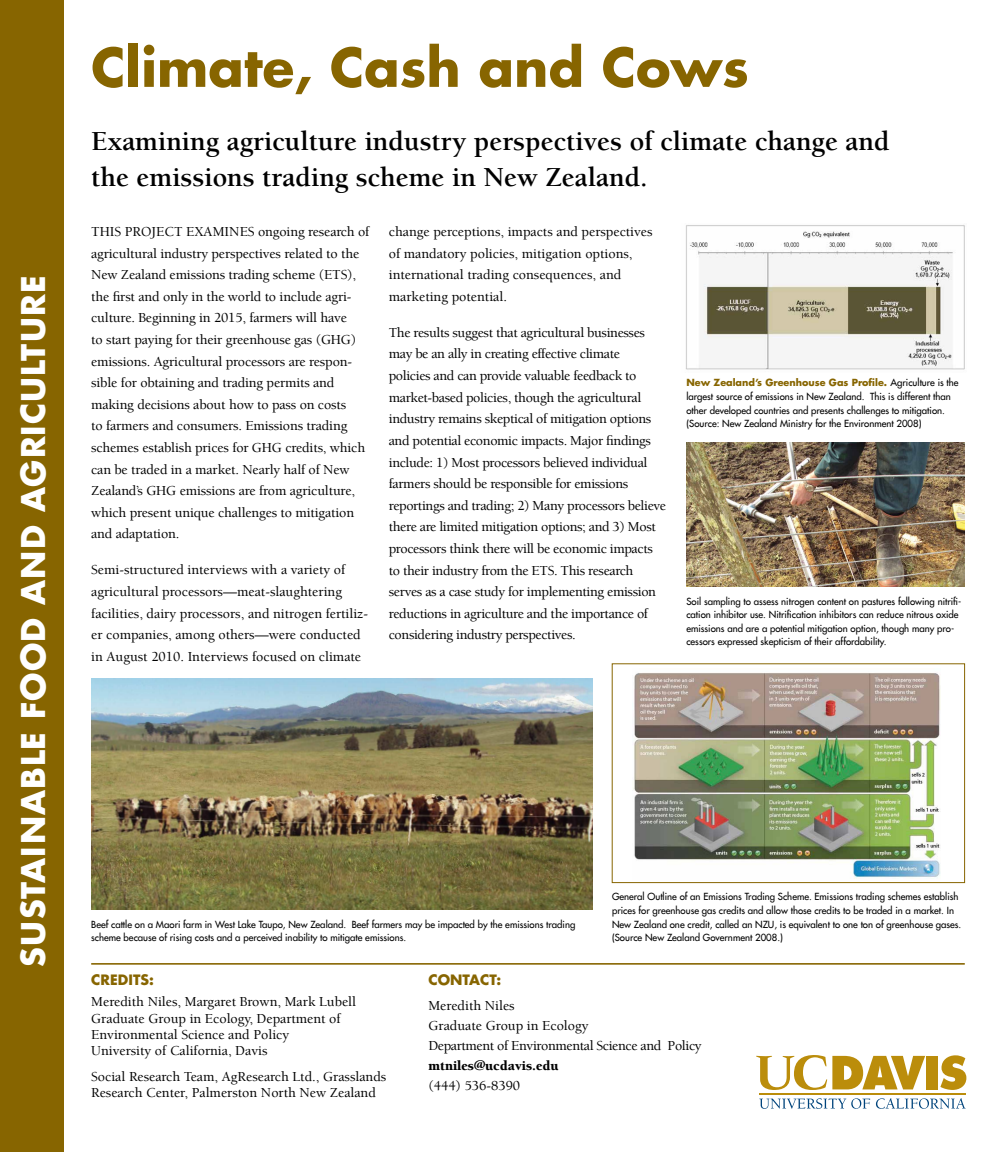
<style>
.page{position:relative;width:1008px;height:1152px;background:#fff}
.page>*{position:absolute;margin:0;border:0;box-sizing:border-box;transform-origin:0 0}
.t1{font:700 52px "Futura UC Davis";color:#876500}
.t2{font:700 32px "Futura UC Davis";letter-spacing:.03em;color:#fff}
.t3{font:700 28px/36px "Berkeley UC Davis";color:#000}
.t4{font:500 14px/21.6px "Berkeley UC Davis";letter-spacing:-.01em;color:#000}
.t5{font:900 14px "Berkeley UC Davis";color:#000}
.t6{font:700 14px "Futura UC Davis";letter-spacing:.005em;color:#876500}
.t7{font:500 9.6px/13.6px "Futura UC Davis";color:#000}
.s1{font-weight:700;color:#876500}
</style>
<div class="page">
<div style="left:612px;top:664px;width:353px;height:219px;border:1px solid #876500"></div>
<hr style="left:91px;top:963px;width:874px;height:2px;background:#876500">
<svg style="left:940px;top:1055px;width:26px;height:35px"></svg>
<div style="left:926px;top:1056px;width:12px;height:33px;background:#bb8d0b"></div>
<svg style="left:756px;top:1055px;width:169px;height:35px"></svg>
<hr style="left:759px;top:1094px;width:207px;height:1px;background:#bb8d0b">
<svg style="left:759px;top:1098px;width:207px;height:11px"></svg>
<div style="left:0;top:0;width:64px;height:1152px;background:#876500"></div>
<img style="left:686px;top:443px;width:279px;height:144px">
<img style="left:91px;top:678px;width:502px;height:231px">
<img style="left:633px;top:673px;width:307px;height:206px">
<img style="left:685px;top:225px;width:280px;height:145px">
<h2 class="t2" style="left:12px;top:967px;width:694px;rotate:-90deg">SUSTAINABLE FOOD AND AGRICULTURE</h2>
<h1 class="t1" style="left:91px;top:33px;width:659px">Climate, Cash and Cows</h1>
<h3 class="t3" style="left:91px;top:122px;width:800px">Examining agriculture industry perspectives of climate change and the emissions trading scheme in New Zealand.</h3>
<p class="t4" style="left:91px;top:221px;width:280px;text-indent:167px">ongoing research of agricultural industry perspectives related to the New Zealand emissions trading scheme (ETS), the first and only in the world to include agri&shy;culture. Beginning in 2015, farmers will have<br>to start paying for their greenhouse gas (GHG) emissions. Agricultural processors are respon&shy;sible for obtaining and trading permits and making decisions about how to pass on costs<br>to farmers and consumers. Emissions trading schemes establish prices for GHG credits, which can be traded in a market. Nearly half of New Zealand’s GHG emissions are from agriculture, which present unique challenges to mitigation and adaptation.</p>
<p class="t4" style="left:91px;top:559px;width:278px">Semi-structured interviews with a variety of agricultural processors—meat-slaughtering facilities, dairy processors, and nitrogen fertiliz&shy;er companies, among others—were conducted in August 2010. Interviews focused on climate</p>
<p class="t4" style="left:91px;top:221px;width:75px">This project</p>
<p class="t4" style="left:186px;top:221px;width:53px">examines</p>
<p class="t4" style="left:389px;top:221px;width:265px">change perceptions, impacts and perspectives of mandatory policies, mitigation options, international trading consequences, and marketing potential.</p>
<p class="t4" style="left:389px;top:321px;width:279px">The results suggest that agricultural businesses may be an ally in creating effective climate<br>policies and can provide valuable feedback to market-based policies, though the agricultural industry remains skeptical of mitigation options and potential economic impacts. Major findings include: 1) Most processors believed individual farmers should be responsible for emissions reportings and trading; 2) Many processors believe there are limited mitigation options; and 3) Most processors think there will be economic impacts to their industry from the ETS. This research serves as a case study for implementing emission reductions in agriculture and the importance of considering industry perspectives.</p>
<p class="t7" style="left:686px;top:376px;width:274px"><span class="s1">New Zealand’s Greenhouse Gas Profile.</span> Agriculture is the largest source of emissions in New Zealand. This is different than other developed countries and presents challenges to mitigation. (Source: New Zealand Ministry for the Environment 2008)</p>
<p class="t7" style="left:686px;top:594px;width:277px">Soil sampling to assess nitrogen content on pastures following nitrifi&shy;cation inhibitor use. Nitrification inhibitors can reduce nitrous oxide emissions and are a potential mitigation option, though many pro&shy;cessors expressed skepticism of their affordability.</p>
<p class="t7" style="left:91px;top:917px;width:486px">Beef cattle on a Maori farm in West Lake Taupo, New Zealand. Beef farmers may be impacted by the emissions trading scheme because of rising costs and a perceived inability to mitigate emissions.</p>
<p class="t7" style="left:612px;top:890px;width:351px">General Outline of an Emissions Trading Scheme. Emissions trading schemes establish prices for greenhouse gas credits and allow those credits to be traded in a market. In New Zealand one credit, called an NZU, is equivalent to one ton of greenhouse gases. (Source New Zealand Government 2008.)</p>
<p class="t6" style="left:91px;top:970px;width:64px">CREDITS:</p>
<p class="t4" style="left:91px;top:992px;width:266px;line-height:17.6px">Meredith Niles, Margaret Brown, Mark Lubell<br>Graduate Group in Ecology, Department of</p>
<p class="t4" style="left:91px;top:1027px;width:200px;line-height:16px">Environmental Science and Policy<br>University of California, Davis</p>
<p class="t4" style="left:91px;top:1068px;width:297px;line-height:16px">Social Research Team, AgResearch Ltd., Grasslands<br>Research Center, Palmerston North New Zealand</p>
<p class="t6" style="left:428px;top:970px;width:75px">CONTACT:</p>
<p class="t4" style="left:428px;top:995px;width:275px;line-height:20px">Meredith Niles<br>Graduate Group in Ecology<br>Department of Environmental Science and Policy</p>
<p class="t5" style="left:428px;top:1057px;width:132px">mtniles@ucdavis.edu</p>
<p class="t4" style="left:428px;top:1074px;width:93px">(444) 536-8390</p>
</div>
